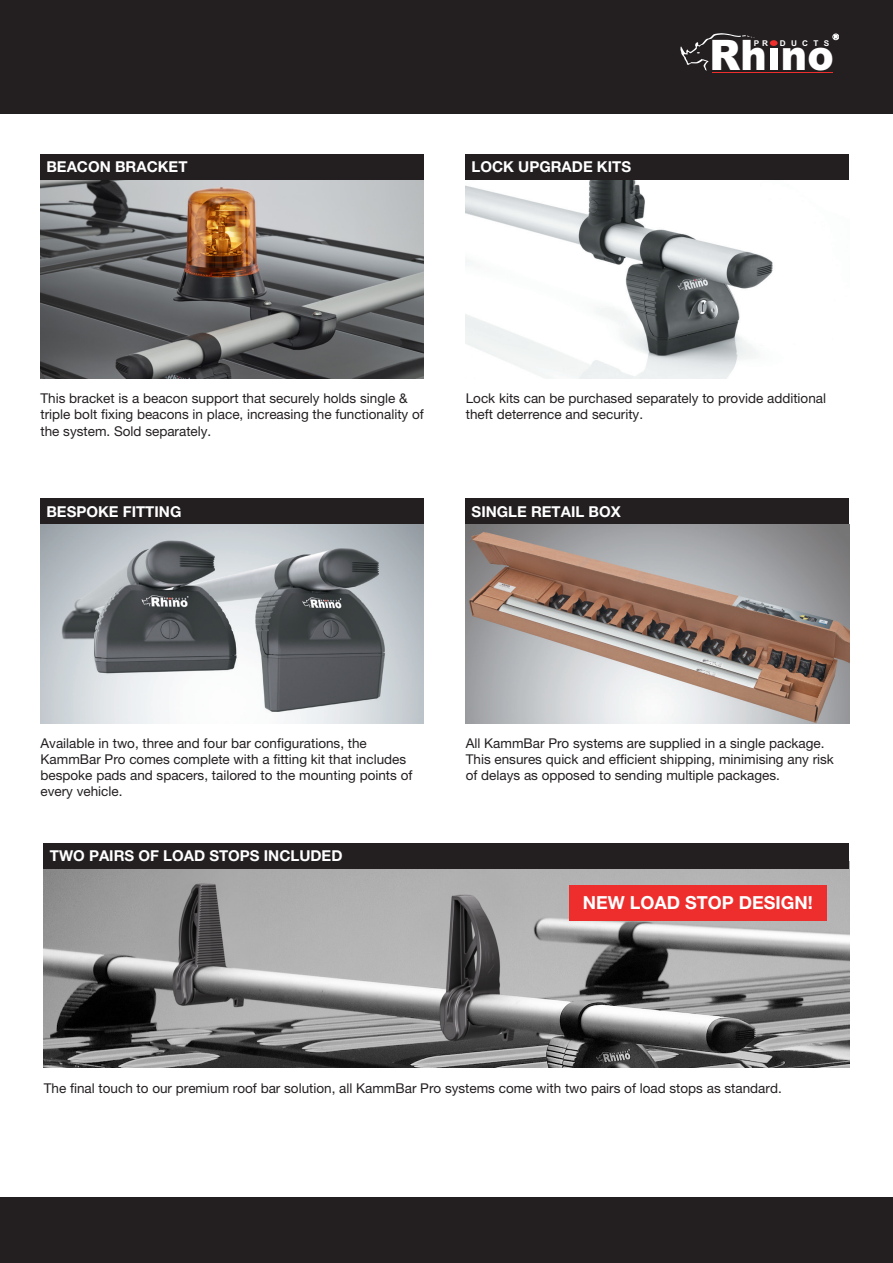
<style>
.page{position:relative;width:893px;height:1263px;background:#fff}
.page>*{position:absolute;margin:0;border:0;box-sizing:border-box;transform-origin:0 0}
.t1{font:900 42px "Arial";color:#fff;scale:.94 1}
.t2{font:700 18px "Helvetica Neue LT Pro";color:#fff}
.t3{font:700 15px "Helvetica Neue LT Pro";color:#fff}
.t4{font:13.5px/16.2px "Helvetica Neue LT Pro";color:#231f20}
.t5{font:700 7.95px "Arial";letter-spacing:.65em;color:#fff}
.t6{font:4.5px "Arial";color:#fff}
</style>
<div class="page">
<img style="left:44px;top:868px;width:805px;height:200px">
<div style="left:0;top:0;width:893px;height:114px;background:#231f20"></div>
<div style="left:770px;top:48px;width:8px;height:22px;background:#fff"></div>
<svg style="left:680px;top:33px;width:74px;height:38px"></svg>
<div style="left:770px;top:40px;width:8px;height:6px;background:#ee2f2c;border-radius:50%"></div>
<svg style="left:833px;top:34px;width:6px;height:6px"></svg>
<hr style="left:712px;top:72px;width:121px;height:1px;background:#ee2e2c">
<div style="left:0;top:1197px;width:893px;height:66px;background:#231f20"></div>
<img style="left:40px;top:180px;width:384px;height:199px">
<img style="left:466px;top:180px;width:307px;height:199px">
<img style="left:40px;top:524px;width:384px;height:199px">
<img style="left:466px;top:524px;width:383px;height:199px">
<div style="left:40px;top:154px;width:384px;height:26px;background:#231f20"></div>
<div style="left:466px;top:154px;width:383px;height:26px;background:#231f20"></div>
<div style="left:40px;top:499px;width:384px;height:25px;background:#231f20"></div>
<div style="left:466px;top:499px;width:383px;height:25px;background:#231f20"></div>
<div style="left:44px;top:843px;width:805px;height:25px;background:#231f20"></div>
<div style="left:569px;top:885px;width:257px;height:36px;background:#ee2e2c"></div>
<p class="t3" style="left:46px;top:158px;width:143px">BEACON BRACKET</p>
<p class="t3" style="left:472px;top:158px;width:161px">LOCK UPGRADE KITS</p>
<p class="t6" style="left:834px;top:34px;width:5px">R</p>
<p class="t5" style="left:754px;top:38px;width:16px">P R</p>
<p class="t5" style="left:780px;top:38px;width:51px">DUCTS</p>
<p class="t1" style="left:709px;top:25px;width:134px">Rh no</p>
<p class="t4" style="left:41px;top:390px;width:385px">This bracket is a beacon support that securely holds single &amp; triple bolt fixing beacons in place, increasing the functionality of the system. Sold separately.</p>
<p class="t4" style="left:466px;top:390px;width:362px">Lock kits can be purchased separately to provide additional theft deterrence and security.</p>
<p class="t3" style="left:46px;top:502px;width:136px">BESPOKE FITTING</p>
<p class="t3" style="left:472px;top:502px;width:151px">SINGLE RETAIL BOX</p>
<p class="t4" style="left:41px;top:735px;width:373px">Available in two, three and four bar configurations, the KammBar Pro comes complete with a fitting kit that includes bespoke pads and spacers, tailored to the mounting points of every vehicle.</p>
<p class="t4" style="left:466px;top:735px;width:370px">All KammBar Pro systems are supplied in a single package.<br>This ensures quick and efficient shipping, minimising any risk of delays as opposed to sending multiple packages.</p>
<p class="t3" style="left:50px;top:846px;width:294px">TWO PAIRS OF LOAD STOPS INCLUDED</p>
<p class="t2" style="left:583px;top:892px;width:232px">NEW LOAD STOP DESIGN!</p>
<p class="t4" style="left:44px;top:1080px;width:739px">The final touch to our premium roof bar solution, all KammBar Pro systems come with two pairs of load stops as standard.</p>
</div>
